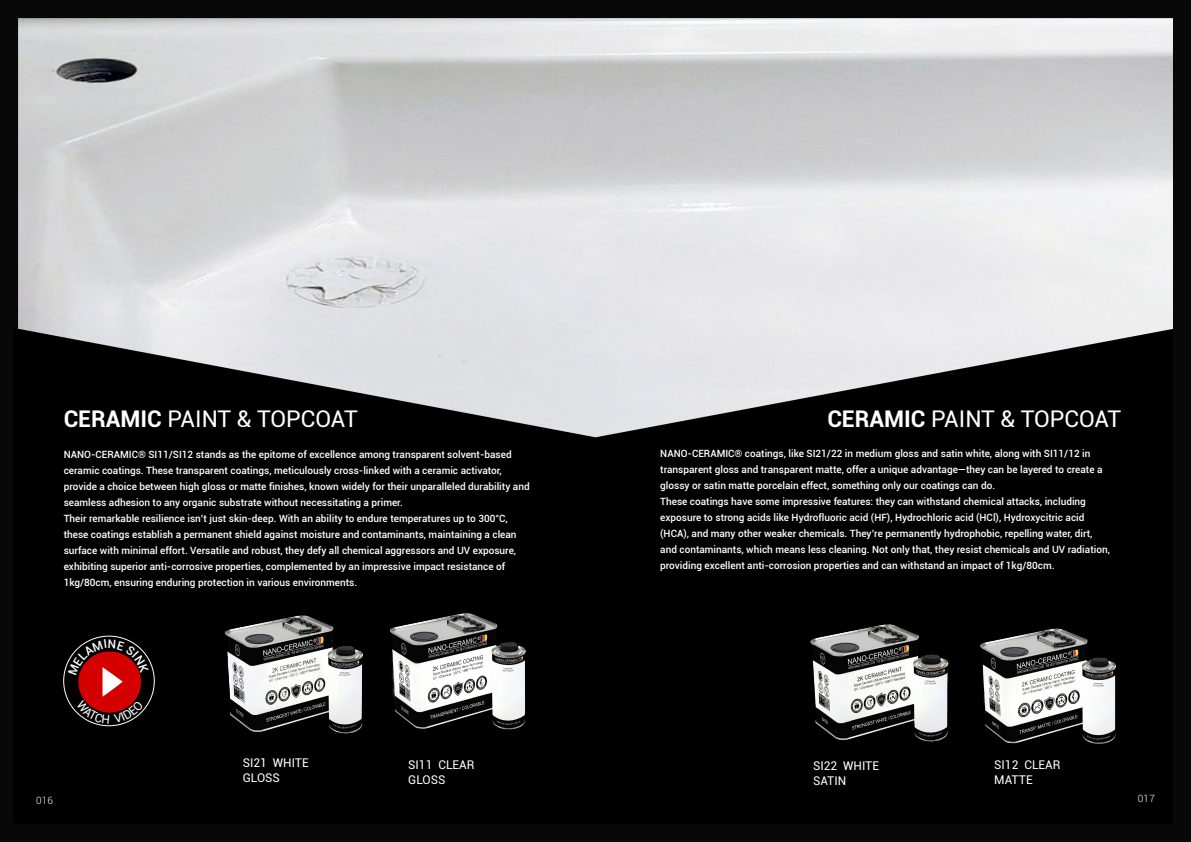
<style>
.page{position:relative;width:1191px;height:842px;background:#000}
.page>*{position:absolute;margin:0;border:0;box-sizing:border-box;transform-origin:0 0}
.t1{font:23px "Roboto";letter-spacing:-.005em;color:#fff}
.t2{font:12px/14.4px "Roboto";color:#fff}
.t3{font:500 10px/16px "Roboto";color:#fff}
.t4{font:300 10px "Roboto";letter-spacing:.03em;color:#fff}
.s1{font-weight:700}
</style>
<div class="page">
<img style="left:18px;top:18px;width:1155px;height:133px">
<img style="left:18px;top:151px;width:1155px;height:576px">
<img style="left:382px;top:603px;width:152px;height:127px">
<img style="left:975px;top:617px;width:146px;height:127px">
<img style="left:222px;top:603px;width:151px;height:131px">
<img style="left:804px;top:611px;width:152px;height:131px">
<svg style="left:64px;top:636px;width:90px;height:90px"></svg>
<img style="left:73px;top:675px;width:73px;height:42px">
<svg style="left:68px;top:639px;width:81px;height:36px"></svg>
<svg style="left:76px;top:700px;width:67px;height:24px"></svg>
<h1 class="t1" style="left:64px;top:405px;width:295px"><span class="s1">CERAMIC</span> PAINT &amp; TOPCOAT</h1>
<p class="t3" style="left:64px;top:447px;width:467px">NANO-CERAMIC® SI11/SI12 stands as the epitome of excellence among transparent solvent-based ceramic coatings. These transparent coatings, meticulously cross-linked with a ceramic activator, provide a choice between high gloss or matte finishes, known widely for their unparalleled durability and seamless adhesion to any organic substrate without necessitating a primer.<br>Their remarkable resilience isn’t just skin-deep. With an ability to endure temperatures up to 300°C, these coatings establish a permanent shield against moisture and contaminants, maintaining a clean surface with minimal effort. Versatile and robust, they defy all chemical aggressors and UV exposure, exhibiting superior anti-corrosive properties, complemented by an impressive impact resistance of 1kg/80cm, ensuring enduring protection in various environments.</p>
<h1 class="t1" style="left:827px;top:405px;width:295px"><span class="s1">CERAMIC</span> PAINT &amp; TOPCOAT</h1>
<p class="t3" style="left:660px;top:446px;width:451px">NANO-CERAMIC® coatings, like SI21/22 in medium gloss and satin white, along with SI11/12 in transparent gloss and transparent matte, offer a unique advantage—they can be layered to create a glossy or satin matte porcelain effect, something only our coatings can do.<br>These coatings have some impressive features: they can withstand chemical attacks, including exposure to strong acids like Hydrofluoric acid (HF), Hydrochloric acid (HCl), Hydroxycitric acid (HCA), and many other weaker chemicals. They’re permanently hydrophobic, repelling water, dirt, and contaminants, which means less cleaning. Not only that, they resist chemicals and UV radiation, providing excellent anti-corrosion properties and can withstand an impact of 1kg/80cm.</p>
<p class="t2" style="left:243px;top:756px;width:68px">SI21 WHITE<br>GLOSS</p>
<p class="t2" style="left:994px;top:758px;width:68px">SI12 CLEAR<br>MATTE</p>
<p class="t2" style="left:408px;top:758px;width:68px">SI11 CLEAR<br>GLOSS</p>
<p class="t2" style="left:813px;top:759px;width:68px">SI22 WHITE<br>SATIN</p>
<p class="t4" style="left:36px;top:795px;width:19px">016</p>
<p class="t4" style="left:1137px;top:793px;width:19px">017</p>
</div>
